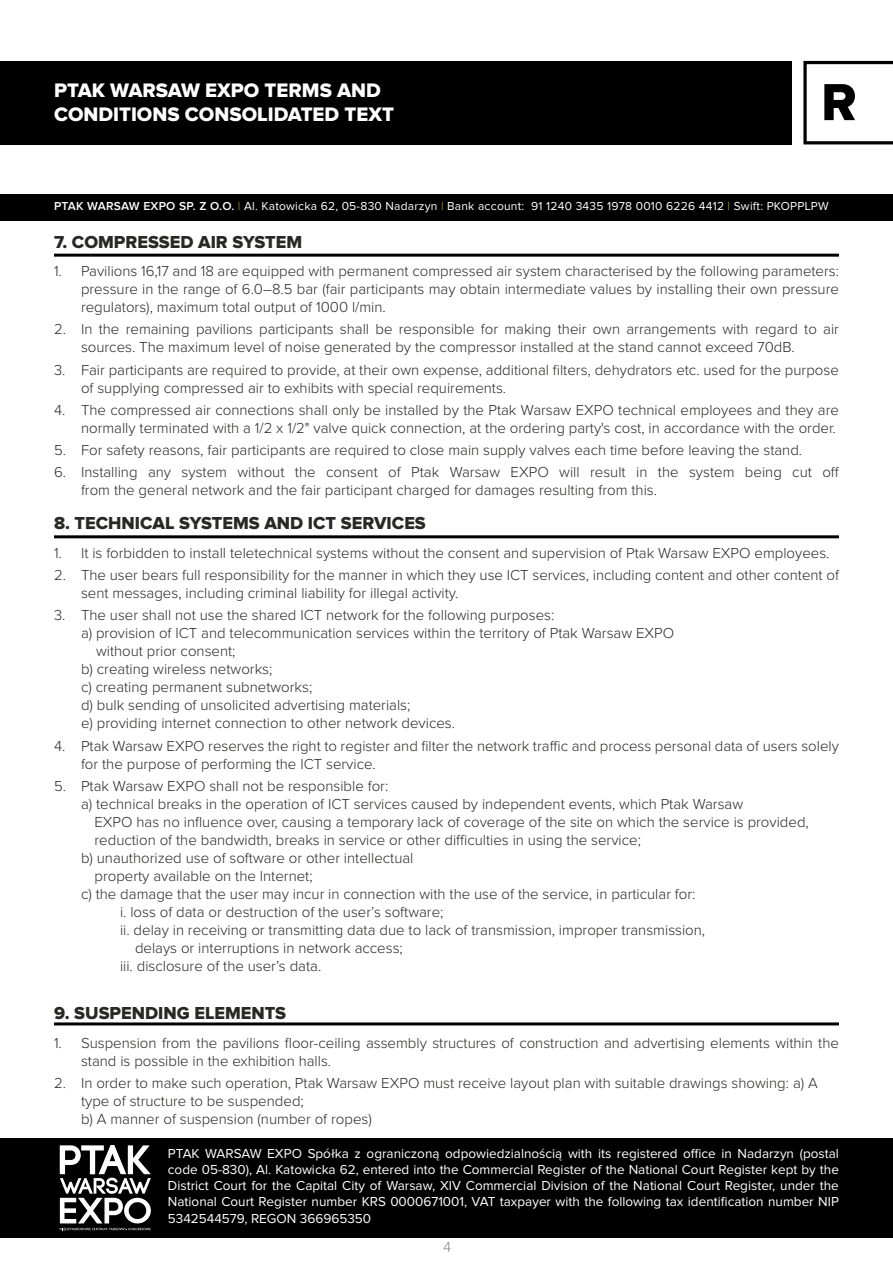
<style>
.page{position:relative;width:893px;height:1263px;background:#fff}
.page>*{position:absolute;margin:0;border:0;box-sizing:border-box;transform-origin:0 0}
.t1{font:54px "Proxima Nova Extrabld";color:#000}
.t2{font:20.25px/24.3px "Proxima Nova Extrabld";color:#fff}
.t3{font:18px "Proxima Nova Extrabld";color:#282827}
.t4{font:300 15px/18px "Proxima Nova";color:#282827}
.t5{font:300 15px "Proxima Nova";color:#878787}
.t6{font:13.5px/16.2px "Proxima Nova";color:#fff;text-align:justify}
.t7{font:12px "Proxima Nova";letter-spacing:.02em;color:#fff}
.s1{font-weight:600}
.s2{font-weight:300;color:#dcb961}
</style>
<div class="page">
<div style="left:0;top:194px;width:893px;height:26px;background:#000"></div>
<svg style="left:803px;top:61px;width:90px;height:83px"></svg>
<div style="left:0;top:1138px;width:893px;height:99px;background:#000"></div>
<svg style="left:60px;top:1145px;width:91px;height:86px"></svg>
<div style="left:0;top:61px;width:792px;height:83px;background:#000"></div>
<hr style="left:54px;top:254px;width:785px;height:3px;background:#000">
<hr style="left:54px;top:1022px;width:785px;height:3px;background:#000">
<hr style="left:54px;top:535px;width:785px;height:3px;background:#000">
<h2 class="t2" style="left:54px;top:78px;width:341px">PTAK WARSAW EXPO TERMS AND<br>CONDITIONS CONSOLIDATED TEXT</h2>
<h1 class="t1" style="left:821px;top:77px;width:37px">R</h1>
<p class="t7" style="left:54px;top:200px;width:776px"><span class="s1">PTAK WARSAW EXPO SP. Z O.O.</span> <span class="s2">|</span> Al. Katowicka 62, 05-830 Nadarzyn <span class="s2">|</span> Bank account: 91 1240 3435 1978 0010 6226 4412 <span class="s2">|</span> Swift: PKOPPLPW</p>
<p class="t3" style="left:54px;top:233px;width:250px">7. COMPRESSED AIR SYSTEM</p>
<p class="t4" style="left:81px;top:261px;width:759px;text-align:justify;text-indent:-27px">1. Pavilions 16,17 and 18 are equipped with permanent compressed air system characterised by the following parameters: pressure in the range of 6.0–8.5 bar (fair participants may obtain intermediate values by installing their own pressure regulators), maximum total output of 1000 l/min.</p>
<p class="t4" style="left:81px;top:320px;width:759px;text-indent:-27px">2. In the remaining pavilions participants shall be responsible for making their own arrangements with regard to air sources. The maximum level of noise generated by the compressor installed at the stand cannot exceed 70dB.</p>
<p class="t4" style="left:81px;top:360px;width:759px;text-indent:-27px">3. Fair participants are required to provide, at their own expense, additional filters, dehydrators etc. used for the purpose of supplying compressed air to exhibits with special requirements.</p>
<p class="t4" style="left:54px;top:400px;width:786px;text-align:right">4. The compressed air connections shall only be installed by the Ptak Warsaw EXPO technical employees and they are normally terminated with a 1/2 x 1/2" valve quick connection, at the ordering party's cost, in accordance with the order.</p>
<p class="t4" style="left:54px;top:440px;width:750px">5. For safety reasons, fair participants are required to close main supply valves each time before leaving the stand.</p>
<p class="t4" style="left:81px;top:463px;width:759px;text-indent:-27px">6. Installing any system without the consent of Ptak Warsaw EXPO will result in the system being cut off from the general network and the fair participant charged for damages resulting from this.</p>
<p class="t3" style="left:54px;top:515px;width:373px">8. TECHNICAL SYSTEMS AND ICT SERVICES</p>
<p class="t4" style="left:54px;top:543px;width:777px">1. It is forbidden to install teletechnical systems without the consent and supervision of Ptak Warsaw EXPO employees.</p>
<p class="t4" style="left:81px;top:565px;width:759px;text-indent:-27px">2. The user bears full responsibility for the manner in which they use ICT services, including content and other content of sent messages, including criminal liability for illegal activity.</p>
<p class="t4" style="left:54px;top:605px;width:502px">3. The user shall not use the shared ICT network for the following purposes:</p>
<p class="t4" style="left:81px;top:623px;width:595px">a) provision of ICT and telecommunication services within the territory of Ptak Warsaw EXPO</p>
<p class="t4" style="left:96px;top:641px;width:141px">without prior consent;</p>
<p class="t4" style="left:81px;top:659px;width:193px">b) creating wireless networks;</p>
<p class="t4" style="left:81px;top:677px;width:233px">c) creating permanent subnetworks;</p>
<p class="t4" style="left:81px;top:695px;width:331px">d) bulk sending of unsolicited advertising materials;</p>
<p class="t4" style="left:81px;top:713px;width:376px">e) providing internet connection to other network devices.</p>
<p class="t4" style="left:81px;top:736px;width:759px;text-indent:-27px">4. Ptak Warsaw EXPO reserves the right to register and filter the network traffic and process personal data of users solely for the purpose of performing the ICT service.</p>
<p class="t4" style="left:54px;top:776px;width:336px">5. Ptak Warsaw EXPO shall not be responsible for:</p>
<p class="t4" style="left:81px;top:794px;width:664px">a) technical breaks in the operation of ICT services caused by independent events, which Ptak Warsaw</p>
<p class="t4" style="left:94px;top:812px;width:716px">EXPO has no influence over, causing a temporary lack of coverage of the site on which the service is provided,</p>
<p class="t4" style="left:94px;top:830px;width:548px">reduction of the bandwidth, breaks in service or other difficulties in using the service;</p>
<p class="t4" style="left:81px;top:848px;width:334px">b) unauthorized use of software or other intellectual</p>
<p class="t4" style="left:94px;top:866px;width:220px">property available on the Internet;</p>
<p class="t4" style="left:81px;top:884px;width:616px">c) the damage that the user may incur in connection with the use of the service, in particular for:</p>
<p class="t4" style="left:120px;top:902px;width:325px">i. loss of data or destruction of the user’s software;</p>
<p class="t4" style="left:120px;top:920px;width:587px">ii. delay in receiving or transmitting data due to lack of transmission, improper transmission,</p>
<p class="t4" style="left:135px;top:938px;width:269px">delays or interruptions in network access;</p>
<p class="t4" style="left:120px;top:956px;width:203px">iii. disclosure of the user’s data.</p>
<p class="t3" style="left:54px;top:1004px;width:234px">9. SUSPENDING ELEMENTS</p>
<p class="t4" style="left:81px;top:1033px;width:759px;text-indent:-27px">1. Suspension from the pavilions floor-ceiling assembly structures of construction and advertising elements within the stand is possible in the exhibition halls.</p>
<p class="t4" style="left:81px;top:1073px;width:738px;text-indent:-27px">2. In order to make such operation, Ptak Warsaw EXPO must receive layout plan with suitable drawings showing: a) A type of structure to be suspended;<br>b) A manner of suspension (number of ropes)</p>
<p class="t6" style="left:168px;top:1146px;width:672px">PTAK WARSAW EXPO Spółka z ograniczoną odpowiedzialnością with its registered office in Nadarzyn (postal code 05-830), Al. Katowicka 62, entered into the Commercial Register of the National Court Register kept by the District Court for the Capital City of Warsaw, XIV Commercial Division of the National Court Register, under the National Court Register number KRS 0000671001, VAT taxpayer with the following tax identification number NIP 5342544579, REGON 366965350</p>
<p class="t5" style="left:443px;top:1236px;width:10px">4</p>
</div>
